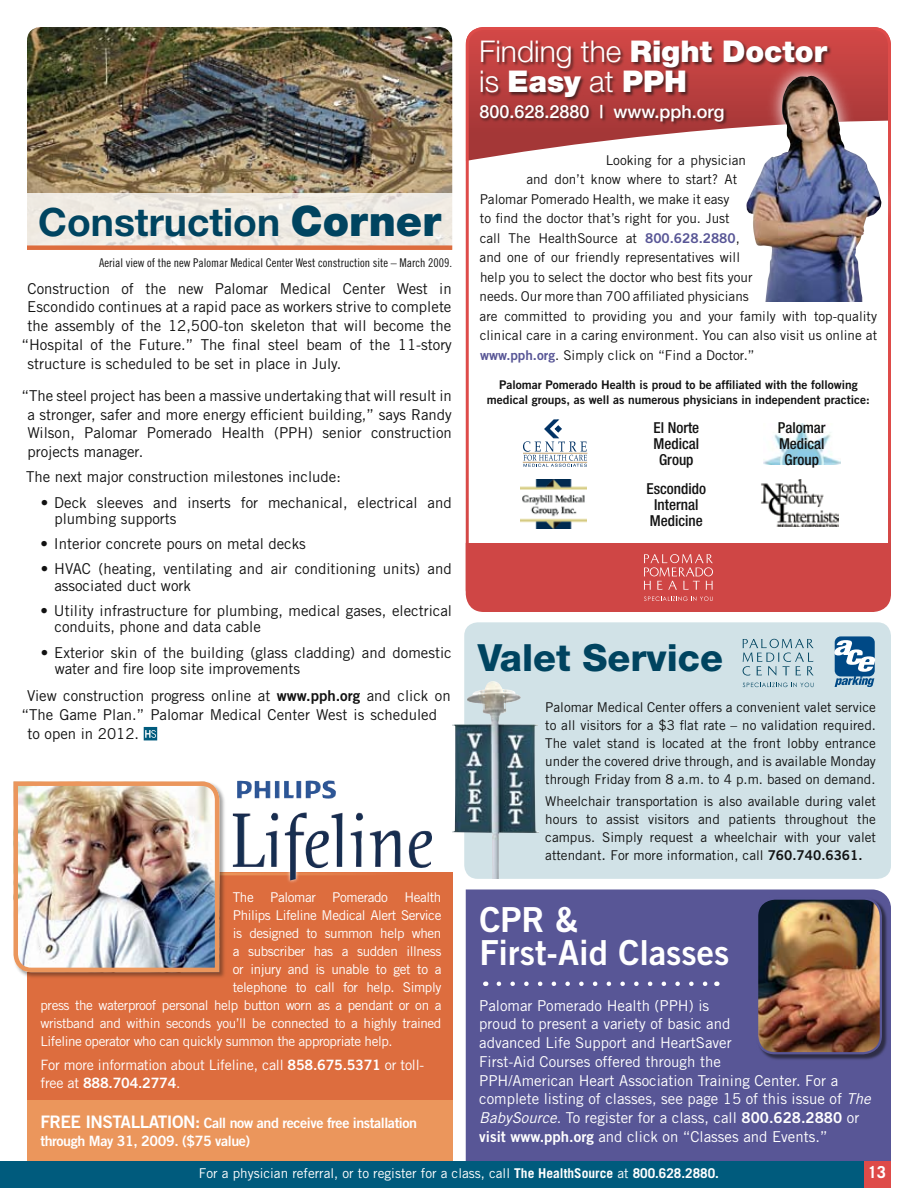
<style>
.page{position:relative;width:918px;height:1188px;background:#fff}
.page>*{position:absolute;margin:0;border:0;box-sizing:border-box;transform-origin:0 0}
.t1{font:700 39px "Helvetica Neue";color:#004460}
.t2{font:800 37.5px "Helvetica Neue";color:#004460}
.t3{font:34.5px/33px "Trade Gothic Bold Two";color:#fff}
.t4{font:900 30px/30px "Helvetica Neue";color:#fff}
.t5{font:500 18px "Helvetica Neue";color:#fff}
.t6{font:700 16.5px "Trade Gothic";color:#fff}
.t7{font:500 condensed 15.15px/16.4px "Helvetica Neue";color:#121212;text-align:center}
.t8{font:15px/16.5px "Trade Gothic";color:#121212}
.t9{font:15px/18.8px "Trade Gothic";color:#fff}
.t10{font:14.25px/18px "Trade Gothic Bold Two";letter-spacing:-.03em;color:#fff}
.t11{font:14.25px "Trade Gothic";letter-spacing:-.015em;color:#fff}
.t12{font:13.5px/18px "Trade Gothic";color:#121212;text-align:justify}
.t13{font:13.5px "Trade Gothic";letter-spacing:-.03em;color:#fff}
.t14{font:13.5px "Trade Gothic";color:#fff}
.t15{font:12px/15px "Trade Gothic Bold Two";color:#121212;text-align:center}
.t16{font:12px "Trade Gothic Cond Eighteen";color:#121212}
.s1{font-weight:300}
.s2{font-weight:900;font-size:42px}
.s3{font-family:"Trade Gothic Bold Two"}
.s4{font-family:"Trade Gothic"}
.s5{font-size:17.25px}
.s6{font-family:"Trade Gothic Bold Two";color:#585696}
.s7{font-size:15px}
.s8{font-style:italic}
.s9{font-weight:700}
</style>
<div class="page">
<div style="left:464px;top:622px;width:427px;height:257px;background:#d1e2e7;border-radius:14px"></div>
<div style="left:0;top:1161px;width:891px;height:27px;background:#005b7d"></div>
<div style="left:864px;top:1161px;width:27px;height:27px;background:#de4b49"></div>
<svg style="left:743px;top:683px;width:71px;height:4px"></svg>
<svg style="left:742px;top:639px;width:72px;height:37px"></svg>
<div style="left:835px;top:636px;width:40px;height:40px;background:#004986;border-radius:6px"></div>
<svg style="left:834px;top:640px;width:41px;height:47px"></svg>
<img style="left:452px;top:681px;width:87px;height:198px">
<img style="left:27px;top:27px;width:425px;height:167px">
<div style="left:27px;top:194px;width:426px;height:56px;background:#f0ebe4"></div>
<svg style="left:466px;top:27px;width:423px;height:134px"></svg>
<div style="left:27px;top:873px;width:425px;height:288px;background:#dd6d3e"></div>
<div style="left:480px;top:40px;width:353px;height:63px;background:#121212;opacity:.6"></div>
<div style="left:466px;top:890px;width:425px;height:271px;background:#585696"></div>
<svg style="left:499px;top:982px;width:211px;height:4px"></svg>
<img style="left:520px;top:479px;width:67px;height:50px">
<svg style="left:523px;top:420px;width:64px;height:47px"></svg>
<img style="left:763px;top:423px;width:77px;height:41px">
<img style="left:761px;top:480px;width:77px;height:46px">
<div style="left:466px;top:543px;width:425px;height:69px;background:#cf4645"></div>
<svg style="left:730px;top:58px;width:161px;height:258px"></svg>
<img style="left:746px;top:75px;width:136px;height:227px">
<div style="left:27px;top:245px;width:425px;height:5px;background:#dd6d3e"></div>
<svg style="left:144px;top:727px;width:13px;height:13px"></svg>
<hr style="left:216px;top:872px;width:236px;height:3px;background:#fff">
<div style="left:13px;top:780px;width:214px;height:200px;background:#121212;opacity:.4"></div>
<img style="left:13px;top:780px;width:209px;height:194px">
<div style="left:27px;top:1100px;width:425px;height:61px;background:#eb965c"></div>
<div style="left:228px;top:776px;width:209px;height:109px;background:#fff;opacity:.75"></div>
<img style="left:233px;top:781px;width:199px;height:99px">
<div style="left:756px;top:898px;width:132px;height:163px;background:#121212;opacity:.6"></div>
<img style="left:757px;top:899px;width:124px;height:154px;border-radius:18px">
<div style="left:756px;top:897px;width:126px;height:157px;border:2px solid #585696;border-radius:18px"></div>
<div style="left:479px;top:104px;width:250px;height:22px;background:#121212;opacity:.6"></div>
<h3 class="t4" style="left:479px;top:37px;width:349px"><span class="s1">Finding the</span> Right Doctor <span class="s1">is</span> Easy <span class="s1">at</span> PPH</h3>
<h1 class="t1" style="left:38px;top:198px;width:404px">Construction <span class="s2">Corner</span></h1>
<p class="t16" style="left:99px;top:256px;width:355px">Aerial view of the new Palomar Medical Center West construction site – March 2009.</p>
<p class="t8" style="left:28px;top:280px;width:426px">Construction of the new Palomar Medical Center West in</p>
<p class="t8" style="left:27px;top:299px;width:426px">Escondido continues at a rapid pace as workers strive to complete</p>
<p class="t8" style="left:27px;top:317px;width:425px">the assembly of the 12,500-ton skeleton that will become the</p>
<p class="t8" style="left:22px;top:336px;width:432px">“Hospital of the Future.” The final steel beam of the 11-story</p>
<p class="t8" style="left:28px;top:355px;width:315px">structure is scheduled to be set in place in July.</p>
<p class="t8" style="left:27px;top:386px;width:426px;line-height:18.8px;text-align:justify;text-indent:-6px">“The steel project has been a massive undertaking that will result in a stronger, safer and more energy efficient building,” says Randy Wilson, Palomar Pomerado Health (PPH) senior construction projects manager.</p>
<p class="t8" style="left:26px;top:469px;width:316px">The next major construction milestones include:</p>
<p class="t8" style="left:54px;top:494px;width:399px;text-indent:-14px">• Deck sleeves and inserts for mechanical, electrical and plumbing supports</p>
<p class="t8" style="left:40px;top:535px;width:267px">• I nterior concrete pours on metal decks</p>
<p class="t8" style="left:54px;top:561px;width:399px;text-indent:-14px">• HVAC (heating, ventilating and air conditioning units) and associated duct work</p>
<p class="t8" style="left:55px;top:602px;width:399px;text-indent:-14px">• Utility infrastructure for plumbing, medical gases, electrical conduits, phone and data cable</p>
<p class="t8" style="left:55px;top:644px;width:399px;text-indent:-14px">• Exterior skin of the building (glass cladding) and domestic water and fire loop site improvements</p>
<p class="t8" style="left:27px;top:688px;width:425px">View construction progress online at <span class="s3">www.pph.org</span> and click on</p>
<p class="t8" style="left:22px;top:706px;width:417px">“The Game Plan.” Palomar Medical Center West is scheduled</p>
<p class="t8" style="left:27px;top:725px;width:113px">to open in 2012.</p>
<p class="t13" style="left:233px;top:889px;width:210px">The Palomar Pomerado Health</p>
<p class="t13" style="left:233px;top:907px;width:210px">Philips Lifeline Medical Alert Service</p>
<p class="t13" style="left:233px;top:925px;width:210px">is designed to summon help when</p>
<p class="t13" style="left:233px;top:943px;width:210px">a subscriber has a sudden illness</p>
<p class="t13" style="left:233px;top:961px;width:210px">or injury and is unable to get to a</p>
<p class="t13" style="left:233px;top:979px;width:210px">telephone to call for help. Simply</p>
<p class="t13" style="left:40px;top:997px;width:402px">press the waterproof personal help button worn as a pendant or on a</p>
<p class="t13" style="left:40px;top:1015px;width:402px">wristband and within seconds you’ll be connected to a highly trained</p>
<p class="t13" style="left:40px;top:1033px;width:354px">Lifeline operator who can quickly summon the appropriate help.</p>
<p class="t11" style="left:40px;top:1057px;width:385px">For more information about Lifeline, call <span class="s3">858.675.5371</span> or toll-</p>
<p class="t10" style="left:40px;top:1074px;width:142px"><span class="s4">free at</span> 888.704.2774<span class="s4">.</span></p>
<p class="t10" style="left:40px;top:1114px;width:378px"><span class="s5">FREE INSTALLATION:</span> Call now and receive free installation through May 31, 2009. ($75 value)</p>
<p class="t5" style="left:479px;top:100px;width:247px">800.628.2880 | www.pph.org</p>
<p class="t12" style="left:606px;top:151px;width:142px">Looking for a physician</p>
<p class="t12" style="left:526px;top:171px;width:212px">and don’t know where to start? At</p>
<p class="t12" style="left:480px;top:190px;width:251px">Palomar Pomerado Health, we make it easy</p>
<p class="t12" style="left:480px;top:210px;width:251px">to find the doctor that’s right for you. Just</p>
<p class="t12" style="left:480px;top:229px;width:262px">call The HealthSource at <span class="s6">800.628.2880</span>,</p>
<p class="t12" style="left:480px;top:249px;width:262px">and one of our friendly representatives will</p>
<p class="t12" style="left:480px;top:268px;width:274px">help you to select the doctor who best fits your</p>
<p class="t12" style="left:480px;top:288px;width:271px">needs. Our more than 700 affiliated physicians</p>
<p class="t12" style="left:480px;top:306px;width:399px;line-height:19.5px">are committed to providing you and your family with top-quality clinical care in a caring environment. You can also visit us online at <span class="s6">www.pph.org</span>. Simply click on “Find a Doctor.”</p>
<p class="t15" style="left:487px;top:377px;width:384px">Palomar Pomerado Health is proud to be affiliated with the following medical groups, as well as numerous physicians in independent practice:</p>
<p class="t7" style="left:653px;top:419px;width:47px">El Norte<br>Medical<br>Group</p>
<p class="t7" style="left:778px;top:419px;width:49px">Palomar<br>Medical<br>Group</p>
<p class="t7" style="left:647px;top:480px;width:61px;text-align:left">Escondido<br>Internal<br>Medicine</p>
<h2 class="t2" style="left:478px;top:635px;width:247px">Valet Service</h2>
<p class="t12" style="left:545px;top:699px;width:332px">Palomar Medical Center offers a convenient valet service to all visitors for a $3 flat rate – no validation required.<br>The valet stand is located at the front lobby entrance under the covered drive through, and is available Monday through Friday from 8 a.m. to 4 p.m. based on demand.</p>
<p class="t12" style="left:545px;top:792px;width:332px">Wheelchair transportation is also available during valet hours to assist visitors and patients throughout the campus. Simply request a wheelchair with your valet attendant<span class="s7">.</span> For more information, call <span class="s3">760.740.6361.</span></p>
<h3 class="t3" style="left:479px;top:902px;width:252px">CPR &amp;<br>First-Aid Classes</h3>
<p class="t9" style="left:479px;top:996px;width:393px">Palomar Pomerado Health (PPH) is<br>proud to present a variety of basic and<br>advanced Life Support and HeartSaver<br>First-Aid Courses offered through the<br>PPH/American Heart Association Training Center. For a complete listing of classes, see page 15 of this issue of <span class="s8">The BabySource</span>. To register for a class, call <span class="s3">800.628.2880</span> or <span class="s3">visit www.pph.org</span> and click on “Classes and Events.”</p>
<p class="t14" style="left:199px;top:1165px;width:522px">For a physician referral, or to register for a class, call <span class="s9">The HealthSource</span> at <span class="s9">800.628.2880.</span></p>
<p class="t6" style="left:868px;top:1162px;width:20px">13</p>
</div>
